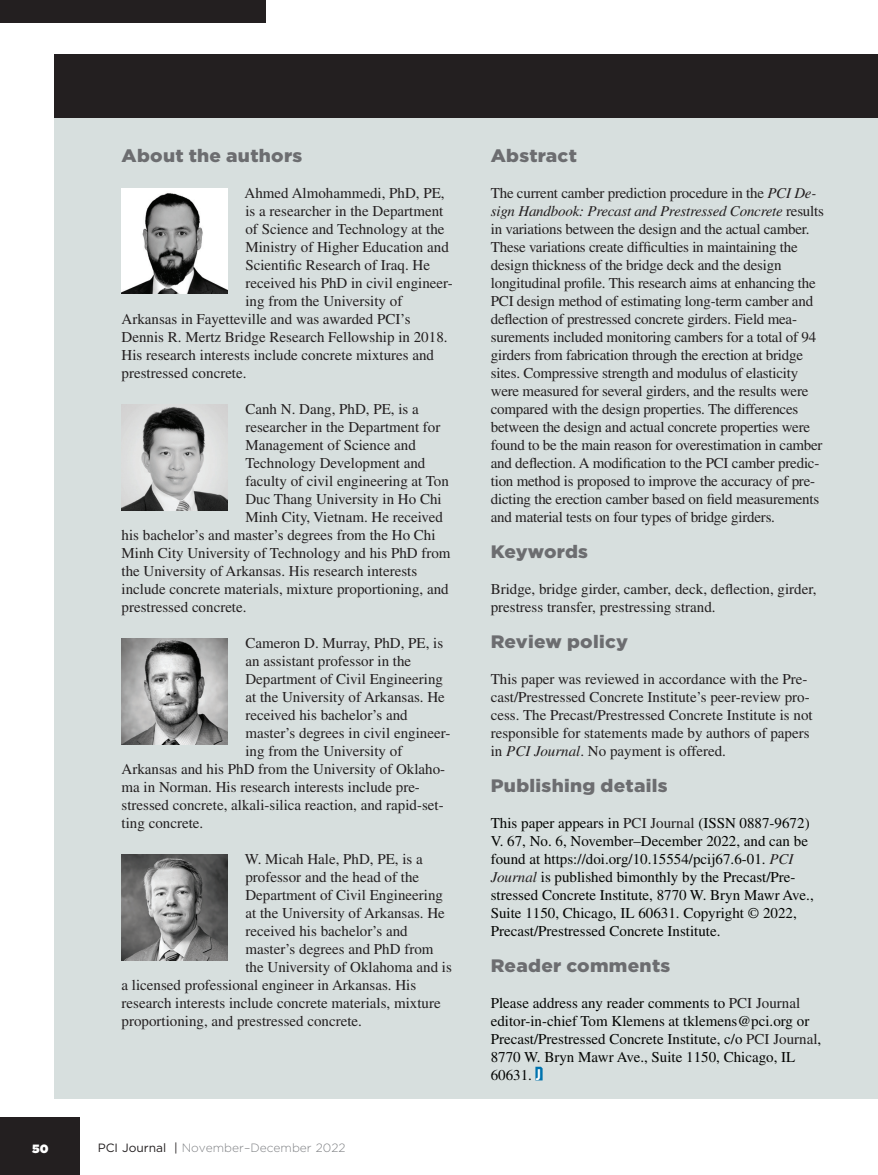
<style>
.page{position:relative;width:878px;height:1175px;background:#fff}
.page>*{position:absolute;margin:0;border:0;box-sizing:border-box;transform-origin:0 0}
.t1{font:900 18px "Gotham";letter-spacing:.015em;color:#6c6d70;scale:1.06 1}
.t2{font:15px/18px "Times LT Std";color:#231f20}
.t3{font:15px/18px "Times LT Std";color:#040503}
.t4{font:300 12px "Gotham";color:#808285}
.t5{font:900 12px "Gotham";color:#fff}
.s1{font-weight:400;color:#231f20}
.s2{font-style:italic}
.s3{color:#231f20}
.s4{font-style:italic;color:#231f20}
.s5{font-family:"Myriad Pro";font-weight:700;font-stretch:condensed;font-size:16.05px;color:#fff}
</style>
<div class="page">
<div style="left:0;top:1117px;width:80px;height:57px;background:#231f20"></div>
<div style="left:0;top:0;width:266px;height:23px;background:#231f20"></div>
<div style="left:54px;top:85px;width:824px;height:1013px;background:#d7dfde"></div>
<img style="left:122px;top:188px;width:105px;height:106px">
<img style="left:122px;top:404px;width:105px;height:106px">
<img style="left:122px;top:638px;width:105px;height:106px">
<img style="left:122px;top:854px;width:105px;height:106px">
<svg style="left:535px;top:1066px;width:7px;height:14px"></svg>
<div style="left:54px;top:54px;width:824px;height:63px;background:#231f20"></div>
<p class="t1" style="left:122px;top:143px;width:172px">About the authors</p>
<p class="t2" style="left:244px;top:184px;width:202px">Ahmed Almohammedi, PhD, PE,</p>
<p class="t2" style="left:245px;top:202px;width:199px">is a researcher in the Department</p>
<p class="t2" style="left:245px;top:220px;width:201px">of Science and Technology at the</p>
<p class="t2" style="left:245px;top:238px;width:205px">Ministry of Higher Education and</p>
<p class="t2" style="left:245px;top:256px;width:186px">Scientific Research of Iraq. He</p>
<p class="t2" style="left:245px;top:274px;width:209px">received his PhD in civil engineer-</p>
<p class="t2" style="left:245px;top:292px;width:158px">ing from the University of</p>
<p class="t2" style="left:121px;top:310px;width:290px">Arkansas in Fayetteville and was awarded PCI’s</p>
<p class="t2" style="left:121px;top:328px;width:327px">Dennis R. Mertz Bridge Research Fellowship in 2018.</p>
<p class="t2" style="left:121px;top:346px;width:314px">His research interests include concrete mixtures and</p>
<p class="t2" style="left:121px;top:364px;width:126px">prestressed concrete.</p>
<p class="t2" style="left:245px;top:400px;width:175px">Canh N. Dang, PhD, PE, is a</p>
<p class="t2" style="left:245px;top:418px;width:196px">researcher in the Department for</p>
<p class="t2" style="left:245px;top:436px;width:172px">Management of Science and</p>
<p class="t2" style="left:245px;top:454px;width:181px">Technology Development and</p>
<p class="t2" style="left:245px;top:472px;width:205px">faculty of civil engineering at Ton</p>
<p class="t2" style="left:245px;top:490px;width:198px">Duc Thang University in Ho Chi</p>
<p class="t2" style="left:245px;top:508px;width:199px">Minh City, Vietnam. He received</p>
<p class="t2" style="left:121px;top:526px;width:315px">his bachelor’s and master’s degrees from the Ho Chi</p>
<p class="t2" style="left:121px;top:544px;width:330px">Minh City University of Technology and his PhD from</p>
<p class="t2" style="left:121px;top:562px;width:297px">the University of Arkansas. His research interests</p>
<p class="t2" style="left:121px;top:580px;width:329px">include concrete materials, mixture proportioning, and</p>
<p class="t2" style="left:121px;top:598px;width:126px">prestressed concrete.</p>
<p class="t2" style="left:245px;top:634px;width:199px">Cameron D. Murray, PhD, PE, is</p>
<p class="t2" style="left:245px;top:652px;width:167px">an assistant professor in the</p>
<p class="t2" style="left:245px;top:670px;width:199px">Department of Civil Engineering</p>
<p class="t2" style="left:245px;top:688px;width:201px">at the University of Arkansas. He</p>
<p class="t2" style="left:245px;top:706px;width:164px">received his bachelor’s and</p>
<p class="t2" style="left:245px;top:724px;width:206px">master’s degrees in civil engineer-</p>
<p class="t2" style="left:245px;top:742px;width:158px">ing from the University of</p>
<p class="t2" style="left:121px;top:760px;width:325px">Arkansas and his PhD from the University of Oklaho-</p>
<p class="t2" style="left:121px;top:778px;width:300px">ma in Norman. His research interests include pre-</p>
<p class="t2" style="left:121px;top:796px;width:323px">stressed concrete, alkali-silica reaction, and rapid-set-</p>
<p class="t2" style="left:121px;top:814px;width:83px">ting concrete.</p>
<p class="t2" style="left:245px;top:850px;width:179px">W. Micah Hale, PhD, PE, is a</p>
<p class="t2" style="left:245px;top:868px;width:175px">professor and the head of the</p>
<p class="t2" style="left:245px;top:886px;width:199px">Department of Civil Engineering</p>
<p class="t2" style="left:245px;top:904px;width:201px">at the University of Arkansas. He</p>
<p class="t2" style="left:245px;top:922px;width:164px">received his bachelor’s and</p>
<p class="t2" style="left:245px;top:940px;width:190px">master’s degrees and PhD from</p>
<p class="t2" style="left:245px;top:958px;width:208px">the University of Oklahoma and is</p>
<p class="t2" style="left:121px;top:976px;width:296px">a licensed professional engineer in Arkansas. His</p>
<p class="t2" style="left:121px;top:994px;width:321px">research interests include concrete materials, mixture</p>
<p class="t2" style="left:121px;top:1012px;width:242px">proportioning, and prestressed concrete.</p>
<p class="t5" style="left:32px;top:1139px;width:18px">50</p>
<p class="t4" style="left:98px;top:1140px;width:249px"><span class="s1">PCI Journal</span> <span class="s1">|</span> November–December 2022</p>
<p class="t1" style="left:490px;top:143px;width:83px">Abstract</p>
<p class="t2" style="left:490px;top:184px;width:334px">The current camber prediction procedure in the <span class="s2">PCI De&shy;sign Handbook: Precast and Prestressed Concrete</span> results in variations between the design and the actual camber.<br>These variations create difficulties in maintaining the design thickness of the bridge deck and the design longitudinal profile. This research aims at enhancing the PCI design method of estimating long-term camber and deflection of prestressed concrete girders. Field mea&shy;surements included monitoring cambers for a total of 94 girders from fabrication through the erection at bridge sites. Compressive strength and modulus of elasticity were measured for several girders, and the results were compared with the design properties. The differences between the design and actual concrete properties were found to be the main reason for overestimation in camber and deflection. A modification to the PCI camber predic&shy;tion method is proposed to improve the accuracy of pre&shy;dicting the erection camber based on field measurements and material tests on four types of bridge girders.</p>
<p class="t1" style="left:490px;top:539px;width:93px">Keywords</p>
<p class="t2" style="left:490px;top:580px;width:327px">Bridge, bridge girder, camber, deck, deflection, girder, prestress transfer, prestressing strand.</p>
<p class="t1" style="left:490px;top:629px;width:131px">Review policy</p>
<p class="t2" style="left:490px;top:670px;width:323px">This paper was reviewed in accordance with the Pre&shy;cast/Prestressed Concrete Institute’s peer-review pro&shy;cess. The Precast/Prestressed Concrete Institute is not responsible for statements made by authors of papers in <span class="s2">PCI Journal</span>. No payment is offered.</p>
<p class="t1" style="left:490px;top:773px;width:168px">Publishing details</p>
<p class="t3" style="left:490px;top:814px;width:324px">This paper appears in <span class="s3">PCI Journal</span> (ISSN 0887-9672)<br>V. 67, No. 6, November–December 2022, and can be found at https://doi.org/10.15554/pcij67.6-01. <span class="s4">PCI Journal</span> is published bimonthly by the Precast/Pre&shy;stressed Concrete Institute, 8770 W. Bryn Mawr Ave., Suite 1150, Chicago, IL 60631. Copyright © 2022, Precast/Prestressed Concrete Institute.</p>
<p class="t1" style="left:490px;top:953px;width:171px">Reader comments</p>
<p class="t3" style="left:490px;top:994px;width:332px">Please address any reader comments to <span class="s3">PCI Journal </span>editor-in-chief Tom Klemens at tklemens@pci.org or Precast/Prestressed Concrete Institute, c/o <span class="s3">PCI Journal</span>, 8770 W. Bryn Mawr Ave., Suite 1150, Chicago, IL 60631. <span class="s5">J</span></p>
</div>
